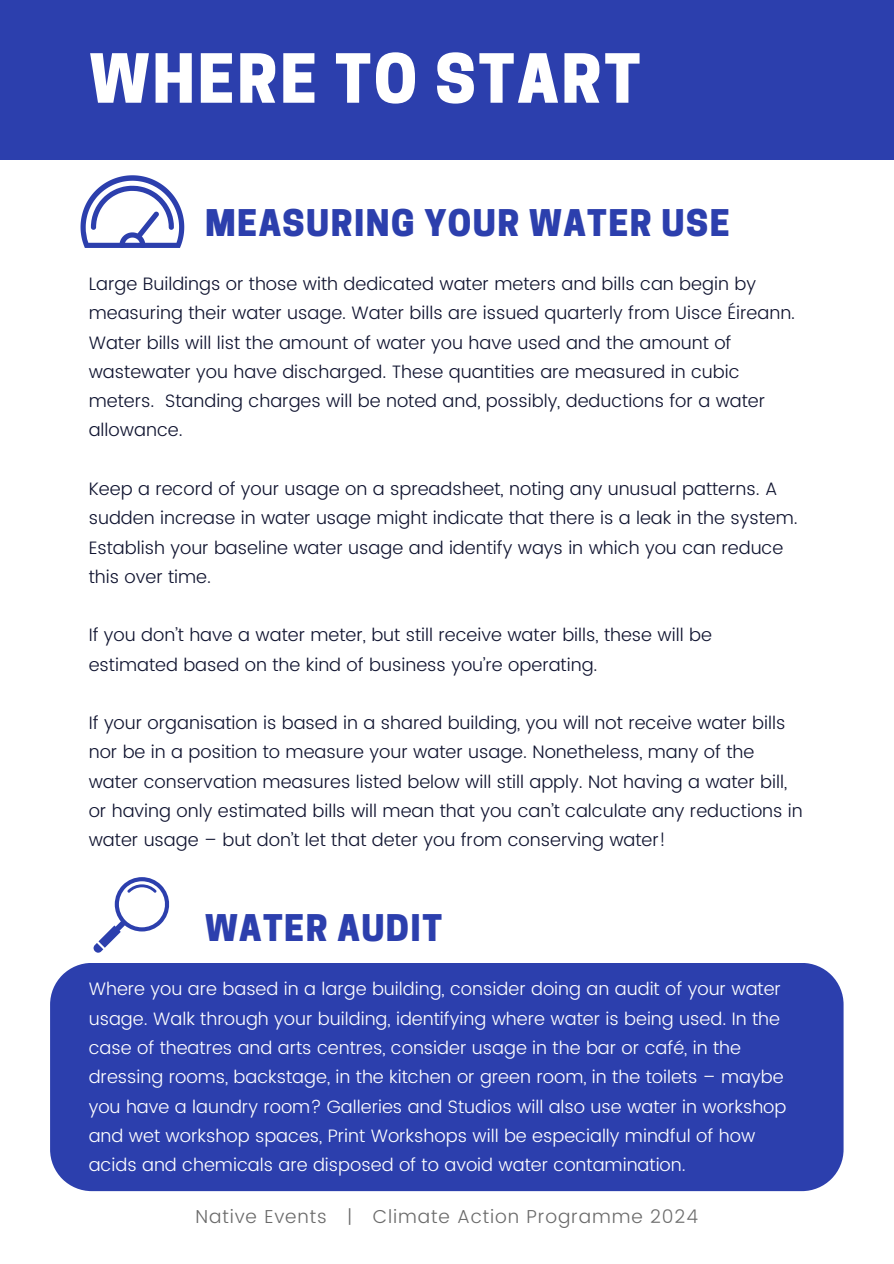
<style>
.page{position:relative;width:894px;height:1264px;background:#fff}
.page>*{position:absolute;margin:0;border:0;box-sizing:border-box;transform-origin:0 0}
.t1{font:800 63.45px "Cooper Hewitt";letter-spacing:.04em;color:#fff}
.t2{font:800 34.5px "Cooper Hewitt";letter-spacing:.04em;color:#2c3fad}
.t3{font:300 18.75px "Poppins";letter-spacing:.045em;color:#6b6b6b}
.t4{font:300 18px/29.2px "Poppins";color:#101430}
.t5{font:300 18px/29.2px "Poppins";color:#fff}
</style>
<div class="page">
<div style="left:0;top:0;width:893px;height:160px;background:#2c3fad"></div>
<div style="left:50px;top:963px;width:793px;height:228px;background:#2c3fad"></div>
<svg style="left:80px;top:175px;width:104px;height:73px"></svg>
<svg style="left:93px;top:877px;width:77px;height:76px"></svg>
<p class="t1" style="left:89px;top:55px;width:552px">WHERE TO START</p>
<p class="t2" style="left:205px;top:210px;width:526px">MEASURING YOUR WATER USE</p>
<h1 class="t4" style="left:89px;top:269px;width:707px">Large Buildings or those with dedicated water meters and bills can begin by measuring their water usage. Water bills are issued quarterly from Uisce Éireann.<br>Water bills will list the amount of water you have used and the amount of wastewater you have discharged. These quantities are measured in cubic meters. Standing charges will be noted and, possibly, deductions for a water allowance.</h1>
<h2 class="t4" style="left:89px;top:474px;width:710px">Keep a record of your usage on a spreadsheet, noting any unusual patterns. A sudden increase in water usage might indicate that there is a leak in the system.<br>Establish your baseline water usage and identify ways in which you can reduce this over time.</h2>
<p class="t4" style="left:89px;top:620px;width:624px">If you don’t have a water meter, but still receive water bills, these will be estimated based on the kind of business you’re operating.</p>
<p class="t4" style="left:89px;top:708px;width:715px">If your organisation is based in a shared building, you will not receive water bills nor be in a position to measure your water usage. Nonetheless, many of the water conservation measures listed below will still apply. Not having a water bill, or having only estimated bills will mean that you can’t calculate any reductions in water usage – but don’t let that deter you from conserving water!</p>
<h2 class="t2" style="left:205px;top:915px;width:238px">WATER AUDIT</h2>
<p class="t5" style="left:89px;top:974px;width:699px">Where you are based in a large building, consider doing an audit of your water usage. Walk through your building, identifying where water is being used. In the case of theatres and arts centres, consider usage in the bar or café, in the dressing rooms, backstage, in the kitchen or green room, in the toilets – maybe you have a laundry room? Galleries and Studios will also use water in workshop and wet workshop spaces, Print Workshops will be especially mindful of how acids and chemicals are disposed of to avoid water contamination.</p>
<p class="t3" style="left:195px;top:1205px;width:503px">Native Events | Climate Action Programme 2024</p>
</div>
